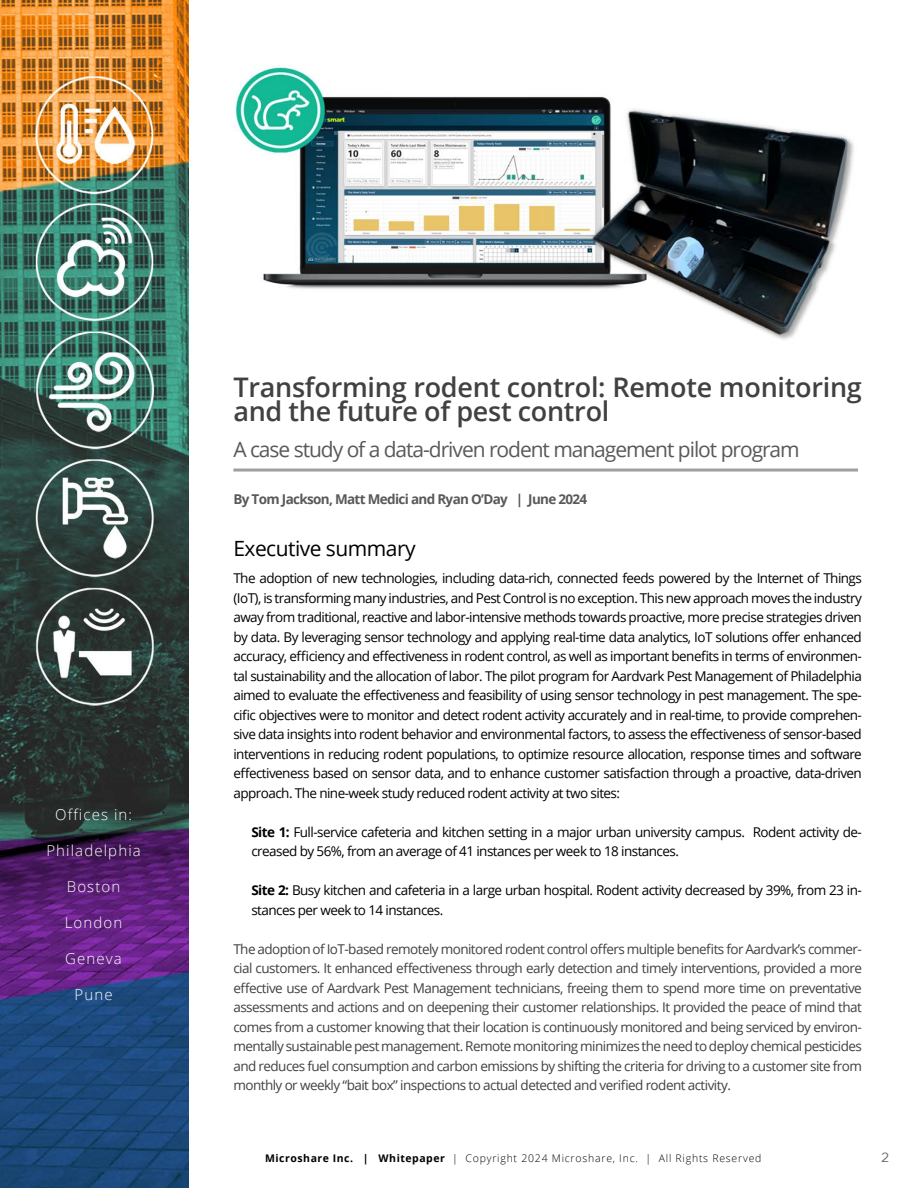
<style>
.page{position:relative;width:918px;height:1188px;background:#fff}
.page>*{position:absolute;margin:0;border:0;box-sizing:border-box;transform-origin:0 0}
.t1{font:600 27px/24px "Open Sans";letter-spacing:-.01em;color:#414042}
.t2{font:21px "Open Sans";letter-spacing:-.05em;color:#58595b}
.t3{font:21px "Open Sans";letter-spacing:-.025em;color:#000}
.t4{font:300 15px "Open Sans";letter-spacing:.075em;color:#fff}
.t5{font:13.5px/19.5px "Open Sans";letter-spacing:-.04em;color:#000}
.t6{font:13.5px/19.5px "Open Sans";letter-spacing:-.04em;color:#414042;text-align:justify}
.t7{font:700 13.5px "Open Sans";letter-spacing:-.05em;color:#58595b}
.t8{font:13.5px "Gotham";color:#6b6c6f}
.t9{font:300 10.5px "Open Sans";letter-spacing:.075em;color:#000}
.s1{font-weight:700}
</style>
<div class="page">
<img style="left:0;top:0;width:188px;height:1188px">
<img style="left:235px;top:66px;width:619px;height:274px">
<hr style="left:233px;top:469px;width:625px;height:3px;background:#9d9fa2">
<p class="t4" style="left:55px;top:804px;width:78px">Offices in:</p>
<p class="t4" style="left:46px;top:840px;width:96px">Philadelphia</p>
<p class="t4" style="left:67px;top:876px;width:55px">Boston</p>
<p class="t4" style="left:65px;top:912px;width:59px">London</p>
<p class="t4" style="left:65px;top:948px;width:58px">Geneva</p>
<p class="t4" style="left:75px;top:984px;width:40px">Pune</p>
<h1 class="t1" style="left:233px;top:375px;width:630px">Transforming rodent control: Remote monitoring and the future of pest control</h1>
<h2 class="t2" style="left:233px;top:435px;width:568px">A case study of a data-driven rodent management pilot program</h2>
<p class="t7" style="left:233px;top:490px;width:355px">By Tom Jackson, Matt Medici and Ryan O’Day | June 2024</p>
<h2 class="t3" style="left:233px;top:534px;width:184px">Executive summary</h2>
<p class="t5" style="left:233px;top:568px;width:630px;text-align:justify">The adoption of new technologies, including data-rich, connected feeds powered by the Internet of Things (IoT), is transforming many industries, and Pest Control is no exception. This new approach moves the industry away from traditional, reactive and labor-intensive methods towards proactive, more precise strategies driven by data. By leveraging sensor technology and applying real-time data analytics, IoT solutions offer enhanced accuracy, efficiency and effectiveness in rodent control, as well as important benefits in terms of environmen&shy;tal sustainability and the allocation of labor. The pilot program for Aardvark Pest Management of Philadelphia aimed to evaluate the effectiveness and feasibility of using sensor technology in pest management. The spe&shy;cific objectives were to monitor and detect rodent activity accurately and in real-time, to provide comprehen&shy;sive data insights into rodent behavior and environmental factors, to assess the effectiveness of sensor-based interventions in reducing rodent populations, to optimize resource allocation, response times and software effectiveness based on sensor data, and to enhance customer satisfaction through a proactive, data-driven approach. The nine-week study reduced rodent activity at two sites:</p>
<p class="t5" style="left:251px;top:822px;width:612px"><span class="s1">Site 1:</span> Full-service cafeteria and kitchen setting in a major urban university campus. Rodent activity de&shy;creased by 56%, from an average of 41 instances per week to 18 instances.</p>
<p class="t5" style="left:251px;top:880px;width:612px"><span class="s1">Site 2:</span> Busy kitchen and cafeteria in a large urban hospital. Rodent activity decreased by 39%, from 23 in&shy;stances per week to 14 instances.</p>
<p class="t6" style="left:233px;top:939px;width:630px">The adoption of IoT-based remotely monitored rodent control offers multiple benefits for Aardvark’s commer&shy;cial customers. It enhanced effectiveness through early detection and timely interventions, provided a more effective use of Aardvark Pest Management technicians, freeing them to spend more time on preventative assessments and actions and on deepening their customer relationships. It provided the peace of mind that comes from a customer knowing that their location is continuously monitored and being serviced by environ&shy;mentally sustainable pest management. Remote monitoring minimizes the need to deploy chemical pesticides and reduces fuel consumption and carbon emissions by shifting the criteria for driving to a customer site from monthly or weekly “bait box” inspections to actual detected and verified rodent activity.</p>
<p class="t9" style="left:265px;top:1151px;width:498px"><span class="s1">Microshare Inc. | Whitepaper</span> | Copyright 2024 Microshare, Inc. | All Rights Reserved</p>
<p class="t8" style="left:881px;top:1150px;width:10px">2</p>
</div>
